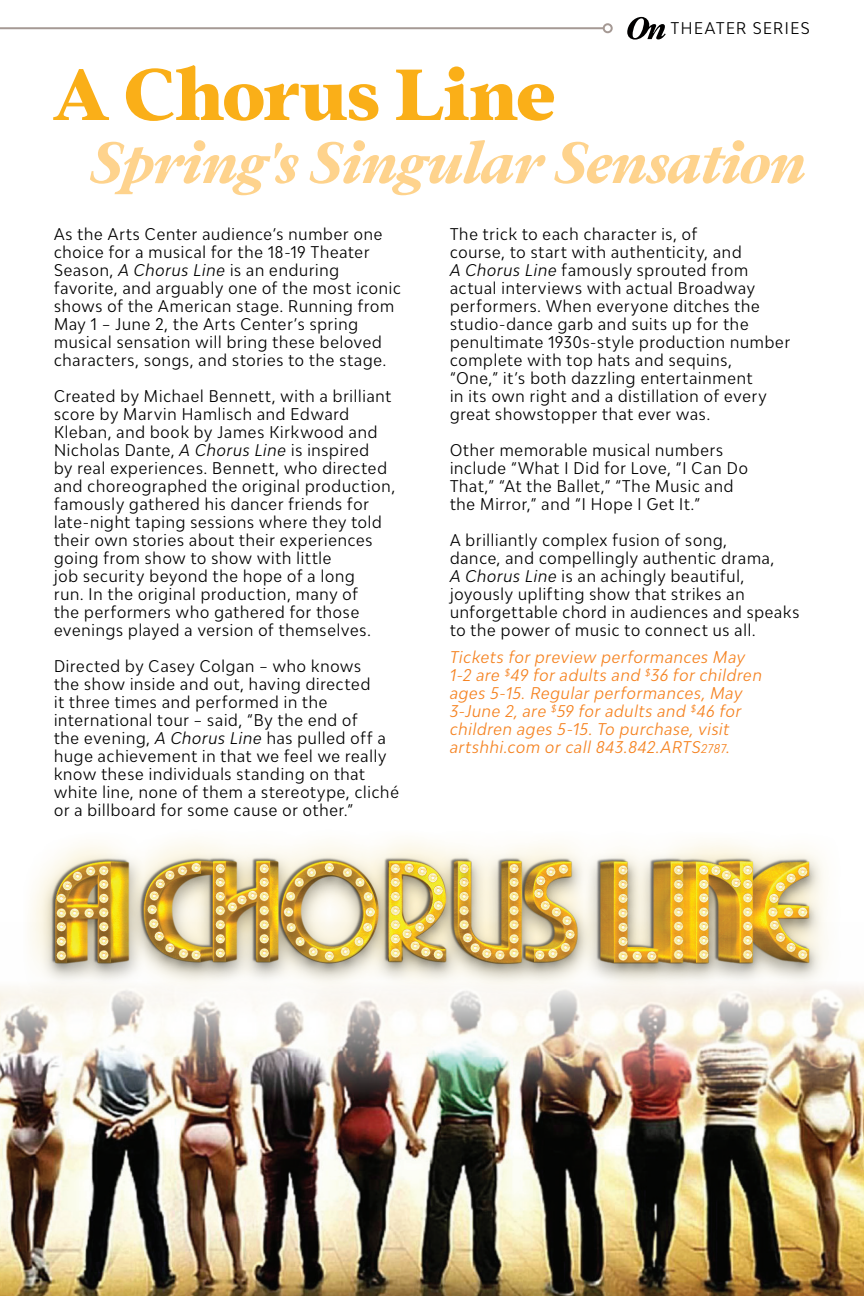
<style>
.page{position:relative;width:864px;height:1296px;background:#fff}
.page>*{position:absolute;margin:0;border:0;box-sizing:border-box;transform-origin:0 0}
.Headings{font:800 80px "Addington CF";letter-spacing:-.01em;color:#faaf18}
.Subheadings{font:italic 800 64px "Addington CF";letter-spacing:-.01em;color:#fed38d}
.Body_Copy{font:condensed 16px/18px "Bw Modelica";letter-spacing:.055em;color:#010000}
.Closing_Copy{font:italic condensed 16px/18px "Bw Modelica";letter-spacing:.055em;color:#f58220}
.Body_Copy-2{font:condensed 16px "Bw Modelica";letter-spacing:.095em;color:#010000}
.s1{font-style:italic}
.s2{font-size:12px}
</style>
<div class="page">
<hr style="left:0;top:27px;width:604px;height:2px;background:#a59994">
<div style="left:603px;top:23px;width:10px;height:10px;border:2px solid #a59994;border-radius:50%"></div>
<svg style="left:627px;top:17px;width:39px;height:23px"></svg>
<img style="left:0;top:1174px;width:864px;height:122px">
<img style="left:0;top:840px;width:864px;height:334px">
<p class="Body_Copy-2" style="left:671px;top:18px;width:141px">THEATER SERIES</p>
<p class="Headings" style="left:54px;top:47px;width:504px">A Chorus Line</p>
<p class="Subheadings" style="left:90px;top:125px;width:718px">Spring's Singular Sensation</p>
<p class="Body_Copy" style="left:54px;top:225px;width:348px">As the Arts Center audience’s number one choice for a musical for the 18-19 Theater Season, <span class="s1">A Chorus Line</span> is an enduring favorite, and arguably one of the most iconic shows of the American stage. Running from May 1 – June 2, the Arts Center’s spring musical sensation will bring these beloved characters, songs, and stories to the stage.</p>
<p class="Body_Copy" style="left:54px;top:387px;width:343px">Created by Michael Bennett, with a brilliant score by Marvin Hamlisch and Edward Kleban, and book by James Kirkwood and Nicholas Dante, <span class="s1">A Chorus Line</span> is inspired<br>by real experiences. Bennett, who directed and choreographed the original production, famously gathered his dancer friends for late-night taping sessions where they told their own stories about their experiences going from show to show with little<br>job security beyond the hope of a long<br>run. In the original production, many of<br>the performers who gathered for those evenings played a version of themselves.</p>
<p class="Body_Copy" style="left:54px;top:657px;width:346px">Directed by Casey Colgan – who knows<br>the show inside and out, having directed<br>it three times and performed in the international tour – said, “By the end of<br>the evening, <span class="s1">A Chorus Line</span> has pulled off a huge achievement in that we feel we really know these individuals standing on that white line, none of them a stereotype, cliché or a billboard for some cause or other.”</p>
<p class="Body_Copy" style="left:450px;top:225px;width:342px">The trick to each character is, of<br>course, to start with authenticity, and<br><span class="s1">A Chorus Line</span> famously sprouted from actual interviews with actual Broadway performers. When everyone ditches the studio-dance garb and suits up for the penultimate 1930s-style production number complete with top hats and sequins,<br>“One,” it’s both dazzling entertainment<br>in its own right and a distillation of every great showstopper that ever was.</p>
<p class="Body_Copy" style="left:450px;top:441px;width:299px">Other memorable musical numbers include “What I Did for Love, “I Can Do That,” “At the Ballet,” “The Music and the Mirror,” and “I Hope I Get It.”</p>
<p class="Body_Copy" style="left:450px;top:531px;width:351px">A brilliantly complex fusion of song,<br>dance, and compellingly authentic drama,<br><span class="s1">A Chorus Line</span> is an achingly beautiful, joyously uplifting show that strikes an unforgettable chord in audiences and speaks to the power of music to connect us all.</p>
<p class="Closing_Copy" style="left:450px;top:648px;width:313px">Tickets for preview performances May 1-2 are <sup>$</sup>49 for adults and <sup>$</sup>36 for children ages 5-15. Regular performances, May 3-June 2, are <sup>$</sup>59 for adults and <sup>$</sup>46 for children ages 5-15. To purchase, visit artshhi.com or call 843.842.ARTS<span class="s2">2787</span>.</p>
</div>
